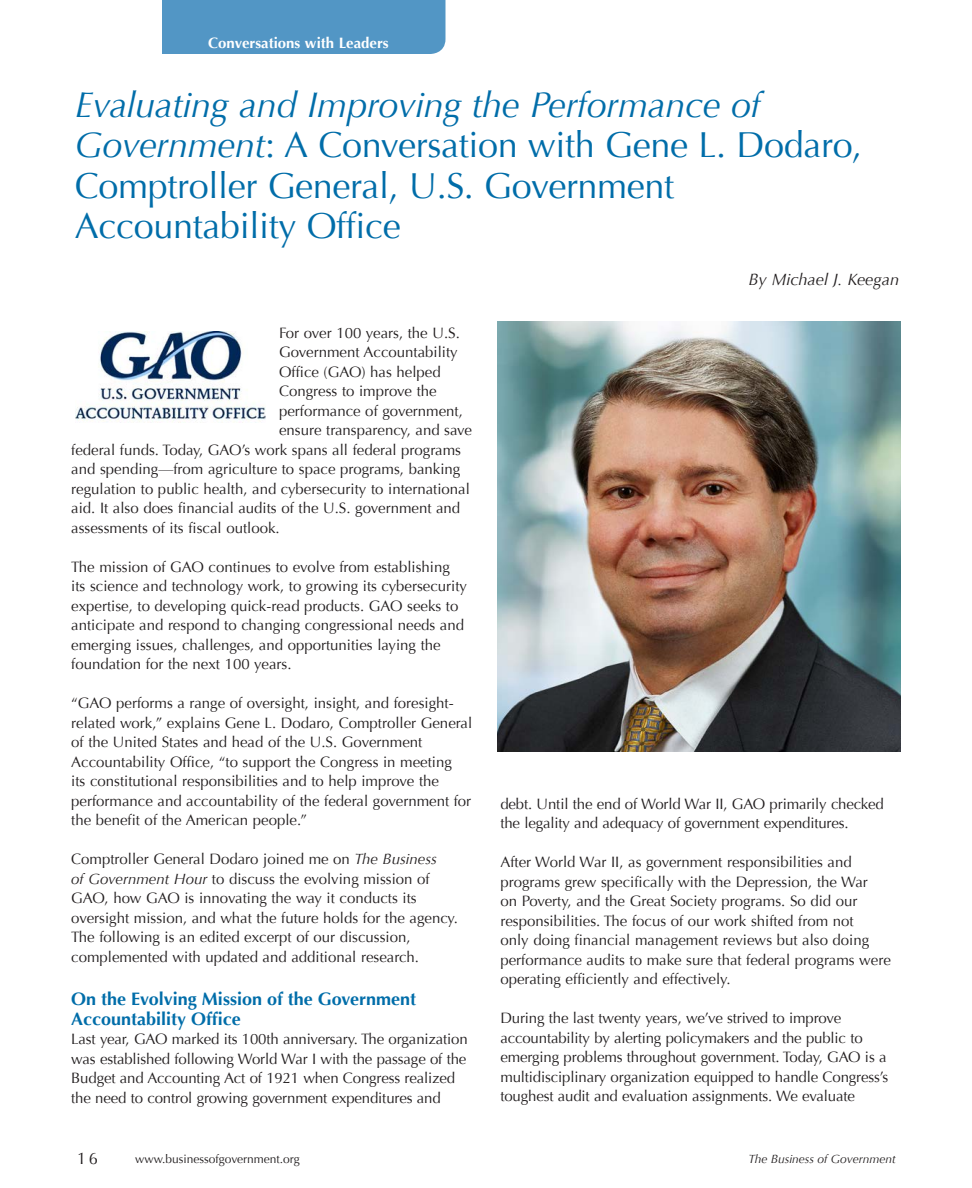
<style>
.page{position:relative;width:972px;height:1188px;background:#fff}
.page>*{position:absolute;margin:0;border:0;box-sizing:border-box;transform-origin:0 0}
.t1{font:36px/40.5px "Optima";letter-spacing:-.01em;color:#006da9}
.t2{font:700 18px/19.5px "Optima";color:#006da9}
.t3{font:italic 16.5px "Optima";color:#231f20}
.t4{font:16.5px "Optima";color:#231f20}
.t5{font:15px/19.5px "Optima";color:#231f20}
.t6{font:700 15px "Optima";color:#fff}
.t7{font:12px "Optima";color:#231f20}
.t8{font:italic 12px "Optima";color:#231f20}
.s1{font-style:italic}
</style>
<div class="page">
<div style="left:162px;top:0;width:284px;height:54px;background:#5296c5"></div>
<img style="left:76px;top:332px;width:190px;height:91px">
<img style="left:498px;top:322px;width:403px;height:430px">
<p class="t6" style="left:208px;top:34px;width:182px">Conversations with Leaders</p>
<h1 class="t1" style="left:75px;top:85px;width:789px"><span class="s1">Evaluating and Improving the Performance of Government</span>: A Conversation with Gene L. Dodaro, Comptroller General, U.S. Government Accountability Office</h1>
<p class="t3" style="left:748px;top:269px;width:152px">By Michael J. Keegan</p>
<p class="t5" style="left:279px;top:323px;width:182px">For over 100 years, the U.S.</p>
<p class="t5" style="left:279px;top:343px;width:180px">Government Accountability</p>
<p class="t5" style="left:279px;top:362px;width:163px">Office (GAO) has helped</p>
<p class="t5" style="left:279px;top:382px;width:159px">Congress to improve the</p>
<p class="t5" style="left:279px;top:401px;width:185px">performance of government,</p>
<p class="t5" style="left:279px;top:421px;width:194px">ensure transparency, and save</p>
<p class="t5" style="left:71px;top:440px;width:391px">federal funds. Today, GAO’s work spans all federal programs</p>
<p class="t5" style="left:71px;top:460px;width:391px">and spending—from agriculture to space programs, banking</p>
<p class="t5" style="left:71px;top:479px;width:400px">regulation to public health, and cybersecurity to international</p>
<p class="t5" style="left:71px;top:499px;width:391px">aid. It also does financial audits of the U.S. government and</p>
<p class="t5" style="left:71px;top:518px;width:210px">assessments of its fiscal outlook.</p>
<p class="t5" style="left:71px;top:557px;width:397px">The mission of GAO continues to evolve from establishing its science and technology work, to growing its cybersecurity expertise, to developing quick-read products. GAO seeks to anticipate and respond to changing congressional needs and emerging issues, challenges, and opportunities laying the foundation for the next 100 years.</p>
<p class="t5" style="left:71px;top:694px;width:403px">“GAO performs a range of oversight, insight, and foresight&shy;related work,” explains Gene L. Dodaro, Comptroller General of the United States and head of the U.S. Government Accountability Office, “to support the Congress in meeting<br>its constitutional responsibilities and to help improve the performance and accountability of the federal government for the benefit of the American people.”</p>
<p class="t5" style="left:71px;top:850px;width:388px">Comptroller General Dodaro joined me on <span class="s1">The Business<br>of Government Hour</span> to discuss the evolving mission of GAO, how GAO is innovating the way it conducts its oversight mission, and what the future holds for the agency.<br>The following is an edited excerpt of our discussion, complemented with updated and additional research.</p>
<p class="t2" style="left:71px;top:989px;width:347px">On the Evolving Mission of the Government<br>Accountability Office</p>
<p class="t5" style="left:71px;top:1029px;width:398px">Last year, GAO marked its 100th anniversary. The organization was established following World War I with the passage of the Budget and Accounting Act of 1921 when Congress realized the need to control growing government expenditures and</p>
<p class="t5" style="left:500px;top:794px;width:385px">debt. Until the end of World War II, GAO primarily checked the legality and adequacy of government expenditures.</p>
<p class="t5" style="left:500px;top:853px;width:392px">After World War II, as government responsibilities and programs grew specifically with the Depression, the War<br>on Poverty, and the Great Society programs. So did our responsibilities. The focus of our work shifted from not<br>only doing financial management reviews but also doing performance audits to make sure that federal programs were operating efficiently and effectively.</p>
<p class="t5" style="left:500px;top:1009px;width:389px">During the last twenty years, we’ve strived to improve accountability by alerting policymakers and the public to emerging problems throughout government. Today, GAO is a multidisciplinary organization equipped to handle Congress’s toughest audit and evaluation assignments. We evaluate</p>
<p class="t4" style="left:77px;top:1149px;width:22px">16</p>
<p class="t7" style="left:135px;top:1152px;width:166px">www.businessofgovernment.org</p>
<p class="t8" style="left:749px;top:1152px;width:149px">The Business of Government</p>
</div>
